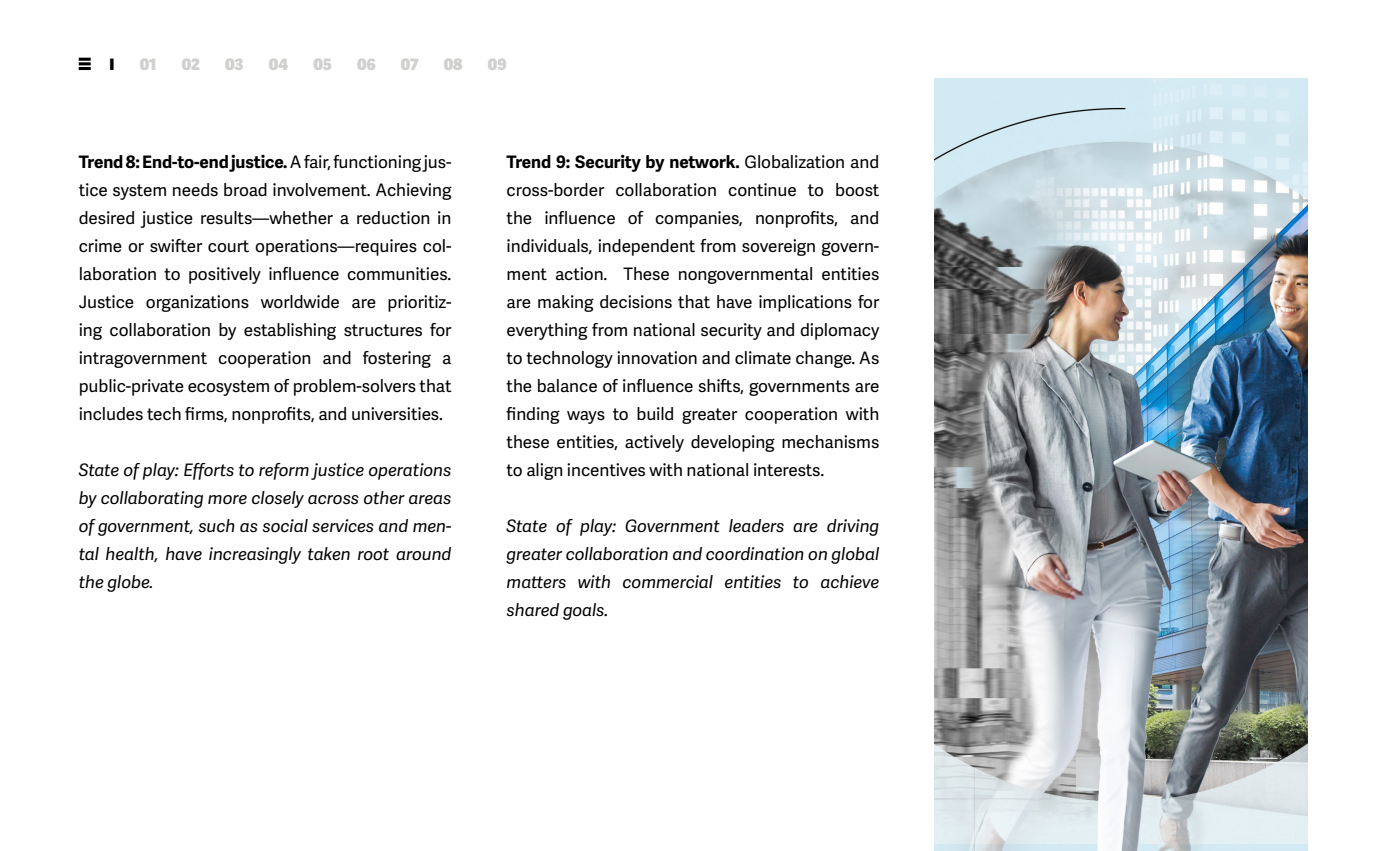
<style>
.page{position:relative;width:1386px;height:851px;background:#fff}
.page>*{position:absolute;margin:0;border:0;box-sizing:border-box;transform-origin:0 0}
.t1{font:17.15px/28px "Adelle Sans";letter-spacing:-.005em;color:#000;text-align:justify}
.t2{font:italic 17.15px/28px "Adelle Sans";letter-spacing:-.005em;color:#000;text-align:justify}
.t3{font:800 15.75px "Adelle Sans";letter-spacing:-.01em;color:#d0d0ce}
.t4{font:800 15.75px "Adelle Sans";color:#000}
.s1{font-weight:700}
</style>
<div class="page">
<img style="left:935px;top:79px;width:372px;height:771px">
<svg style="left:79px;top:58px;width:12px;height:12px"></svg>
<p class="t4" style="left:110px;top:54px;width:7px">I</p>
<p class="t3" style="left:140px;top:54px;width:18px">01</p>
<p class="t3" style="left:182px;top:54px;width:20px">02</p>
<p class="t3" style="left:225px;top:54px;width:20px">03</p>
<p class="t3" style="left:269px;top:54px;width:21px">04</p>
<p class="t3" style="left:313px;top:54px;width:20px">05</p>
<p class="t3" style="left:357px;top:54px;width:20px">06</p>
<p class="t3" style="left:401px;top:54px;width:19px">07</p>
<p class="t3" style="left:444px;top:54px;width:20px">08</p>
<p class="t3" style="left:488px;top:54px;width:20px">09</p>
<p class="t1" style="left:79px;top:148px;width:374px"><span class="s1">Trend 8: End-to-end justice.</span> A fair, functioning jus&shy;tice system needs broad involvement. Achieving desired justice results—whether a reduction in crime or swifter court operations—requires col&shy;laboration to positively influence communities.<br>Justice organizations worldwide are prioritiz&shy;ing collaboration by establishing structures for intragovernment cooperation and fostering a public-private ecosystem of problem-solvers that includes tech firms, nonprofits, and universities.</p>
<p class="t2" style="left:79px;top:456px;width:374px">State of play: Efforts to reform justice operations by collaborating more closely across other areas of government, such as social services and men&shy;tal health, have increasingly taken root around the globe.</p>
<p class="t1" style="left:507px;top:148px;width:374px"><span class="s1">Trend 9: Security by network.</span> Globalization and cross-border collaboration continue to boost the influence of companies, nonprofits, and individuals, independent from sovereign govern&shy;ment action. These nongovernmental entities are making decisions that have implications for everything from national security and diplomacy to technology innovation and climate change. As the balance of influence shifts, governments are finding ways to build greater cooperation with these entities, actively developing mechanisms to align incentives with national interests.</p>
<p class="t2" style="left:507px;top:512px;width:374px">State of play: Government leaders are driving greater collaboration and coordination on global matters with commercial entities to achieve shared goals.</p>
</div>
